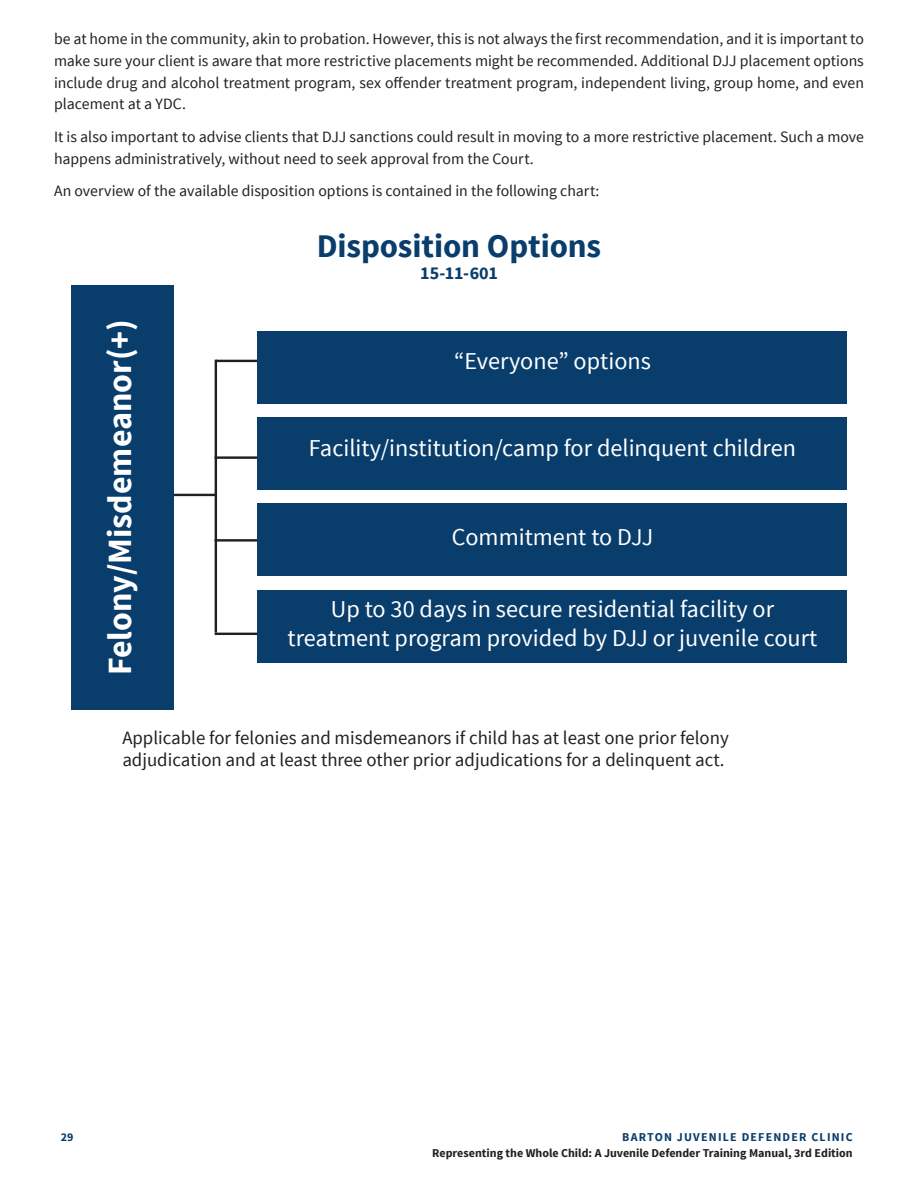
<style>
.page{position:relative;width:918px;height:1188px;background:#fff}
.page>*{position:absolute;margin:0;border:0;box-sizing:border-box;transform-origin:0 0}
.t1{font:700 33.9px "Source Sans Pro";color:#fff}
.t2{font:700 33px "Source Sans Pro";letter-spacing:-.005em;color:#093d6c}
.t3{font:24.15px/29.1px "Source Sans Pro";color:#fff;text-align:center}
.t4{font:18.75px/22.5px "Source Sans Pro";color:#231f20}
.t5{font:700 18px "Source Sans Pro";letter-spacing:-.005em;color:#093d6c}
.Body_Text_New{font:15.75px/21.8px "Source Sans Pro";color:#231f20;text-align:justify}
.t6{font:700 12px "Source Sans Pro";color:#231f20}
.t7{font:700 12px "Source Sans Pro";letter-spacing:.1em;color:#093d6c}
</style>
<div class="page">
<hr style="left:215px;top:633px;width:61px;height:2px;background:#231f20">
<hr style="left:215px;top:456px;width:61px;height:3px;background:#231f20">
<hr style="left:142px;top:494px;width:74px;height:2px;background:#231f20">
<hr style="left:216px;top:360px;width:68px;height:2px;background:#231f20">
<hr style="left:215px;top:539px;width:62px;height:3px;background:#231f20">
<div style="left:258px;top:331px;width:589px;height:73px;background:#093d6c"></div>
<div style="left:258px;top:417px;width:589px;height:73px;background:#093d6c"></div>
<div style="left:258px;top:503px;width:589px;height:73px;background:#093d6c"></div>
<div style="left:258px;top:591px;width:589px;height:72px;background:#093d6c"></div>
<div style="left:71px;top:285px;width:103px;height:425px;background:#093d6c"></div>
<hr style="left:215px;top:360px;width:2px;height:273px;background:#231f20">
<p class="Body_Text_New" style="left:54px;top:28px;width:812px">be at home in the community, akin to probation. However, this is not always the first recommendation, and it is important to make sure your client is aware that more restrictive placements might be recommended. Additional DJJ placement options include drug and alcohol treatment program, sex offender treatment program, independent living, group home, and even placement at a YDC.</p>
<p class="Body_Text_New" style="left:54px;top:126px;width:812px">It is also important to advise clients that DJJ sanctions could result in moving to a more restrictive placement. Such a move happens administratively, without need to seek approval from the Court.</p>
<p class="Body_Text_New" style="left:54px;top:180px;width:547px">An overview of the available disposition options is contained in the following chart:</p>
<p class="t2" style="left:317px;top:225px;width:286px">Disposition Options</p>
<p class="t5" style="left:420px;top:261px;width:79px">15-11-601</p>
<p class="t1" style="left:98px;top:675px;width:358px;rotate:-90deg">Felony/Misdemeanor(+)</p>
<p class="t3" style="left:454px;top:347px;width:198px">“Everyone” options</p>
<p class="t3" style="left:309px;top:434px;width:489px">Facility/institution/camp for delinquent children</p>
<p class="t3" style="left:452px;top:523px;width:203px">Commitment to DJJ</p>
<p class="t3" style="left:288px;top:595px;width:531px">Up to 30 days in secure residential facility or treatment program provided by DJJ or juvenile court</p>
<p class="t4" style="left:122px;top:727px;width:608px">Applicable for felonies and misdemeanors if child has at least one prior felony adjudication and at least three other prior adjudications for a delinquent act.</p>
<p class="t7" style="left:61px;top:1129px;width:14px">29</p>
<p class="t7" style="left:622px;top:1129px;width:232px">BARTON JUVENILE DEFENDER CLINIC</p>
<p class="t6" style="left:432px;top:1146px;width:422px">Representing the Whole Child: A Juvenile Defender Training Manual, 3rd Edition</p>
</div>
